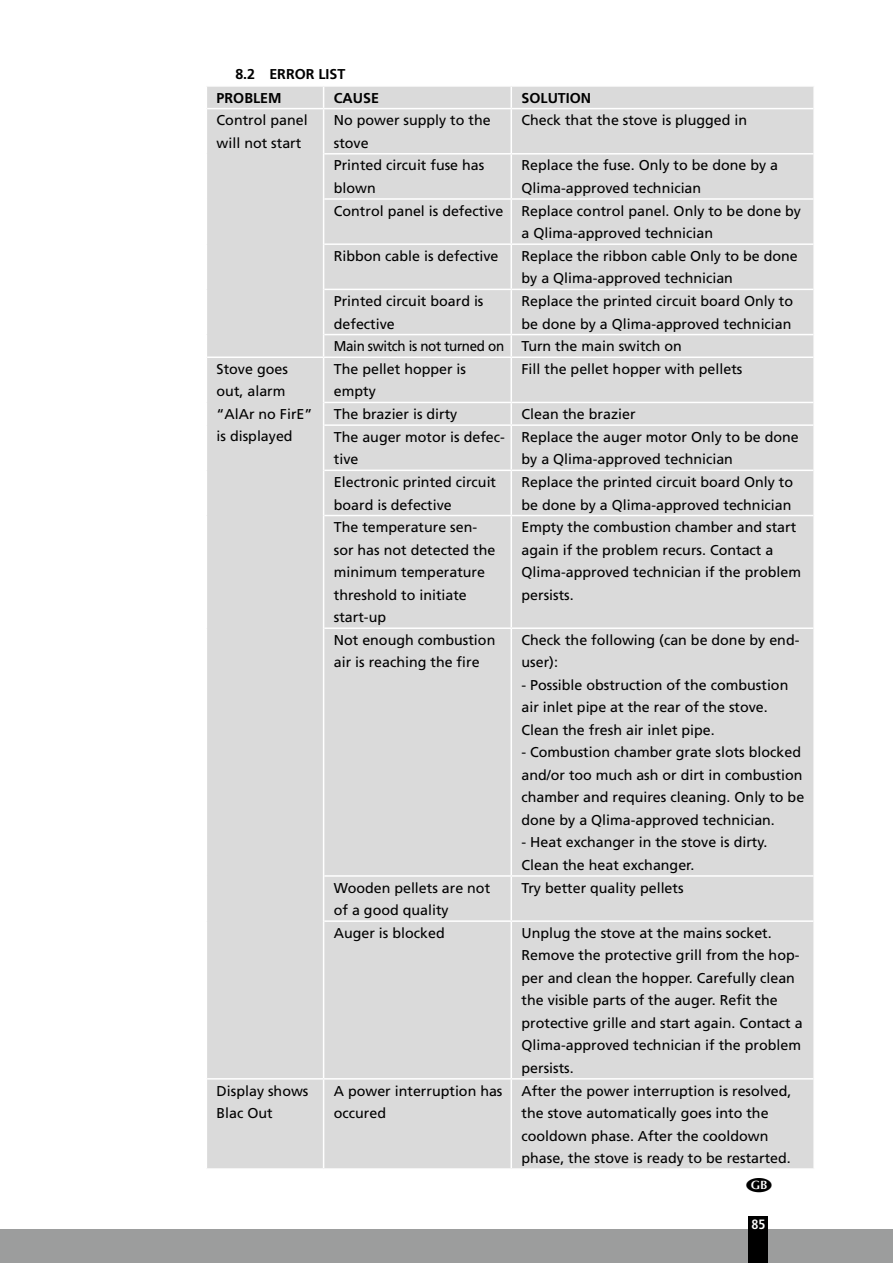
<style>
.page{position:relative;width:893px;height:1263px;background:#fff}
.page>*{position:absolute;margin:0;border:0;box-sizing:border-box;transform-origin:0 0}
.t1{font:14.25px/22.5px "Frutiger LT Std";color:#000}
.t2{font:14.25px "Frutiger LT Std";letter-spacing:-.025em;color:#000;scale:.94 1}
.t3{font:700 14.25px/23.4px "Frutiger LT Std";color:#000}
.t4{font:700 condensed 13.5px "Frutiger LT Std";color:#fff}
</style>
<div class="page">
<div style="left:0;top:1229px;width:893px;height:34px;background:#9c9d9d"></div>
<div style="left:748px;top:1216px;width:20px;height:47px;background:#000"></div>
<div style="left:207px;top:87px;width:606px;height:1081px;background:#dadada"></div>
<svg style="left:323px;top:87px;width:1px;height:21px"></svg>
<hr style="left:510px;top:87px;width:2px;height:21px;background:#fff">
<hr style="left:323px;top:109px;width:1px;height:45px;background:#fff">
<hr style="left:510px;top:109px;width:2px;height:44px;background:#fff">
<hr style="left:323px;top:154px;width:1px;height:45px;background:#fff">
<hr style="left:510px;top:155px;width:2px;height:43px;background:#fff">
<hr style="left:323px;top:199px;width:1px;height:45px;background:#fff">
<hr style="left:510px;top:200px;width:2px;height:43px;background:#fff">
<hr style="left:323px;top:244px;width:1px;height:45px;background:#fff">
<hr style="left:510px;top:245px;width:2px;height:44px;background:#fff">
<hr style="left:323px;top:289px;width:1px;height:46px;background:#fff">
<hr style="left:510px;top:290px;width:2px;height:44px;background:#fff">
<svg style="left:323px;top:335px;width:1px;height:21px"></svg>
<hr style="left:510px;top:335px;width:2px;height:21px;background:#fff">
<hr style="left:323px;top:358px;width:1px;height:44px;background:#fff">
<hr style="left:510px;top:358px;width:2px;height:44px;background:#fff">
<svg style="left:323px;top:402px;width:1px;height:23px"></svg>
<hr style="left:510px;top:403px;width:2px;height:21px;background:#fff">
<hr style="left:323px;top:425px;width:1px;height:45px;background:#fff">
<hr style="left:510px;top:426px;width:2px;height:44px;background:#fff">
<hr style="left:323px;top:470px;width:1px;height:45px;background:#fff">
<hr style="left:510px;top:471px;width:2px;height:44px;background:#fff">
<hr style="left:323px;top:515px;width:1px;height:113px;background:#fff">
<hr style="left:510px;top:516px;width:2px;height:111px;background:#fff">
<hr style="left:323px;top:628px;width:1px;height:248px;background:#fff">
<hr style="left:510px;top:629px;width:2px;height:246px;background:#fff">
<hr style="left:323px;top:876px;width:1px;height:45px;background:#fff">
<hr style="left:510px;top:877px;width:2px;height:43px;background:#fff">
<hr style="left:323px;top:921px;width:1px;height:157px;background:#fff">
<hr style="left:510px;top:922px;width:2px;height:156px;background:#fff">
<hr style="left:323px;top:1079px;width:1px;height:89px;background:#fff">
<hr style="left:510px;top:1079px;width:2px;height:89px;background:#fff">
<hr style="left:207px;top:108px;width:117px;height:1px;background:#fff">
<hr style="left:324px;top:108px;width:187px;height:1px;background:#fff">
<hr style="left:511px;top:108px;width:302px;height:1px;background:#fff">
<hr style="left:324px;top:153px;width:187px;height:2px;background:#fff">
<hr style="left:511px;top:153px;width:302px;height:2px;background:#fff">
<hr style="left:324px;top:198px;width:187px;height:2px;background:#fff">
<hr style="left:511px;top:198px;width:302px;height:2px;background:#fff">
<hr style="left:324px;top:243px;width:187px;height:2px;background:#fff">
<hr style="left:511px;top:243px;width:302px;height:2px;background:#fff">
<hr style="left:324px;top:289px;width:187px;height:1px;background:#fff">
<hr style="left:511px;top:289px;width:302px;height:1px;background:#fff">
<hr style="left:324px;top:334px;width:187px;height:1px;background:#fff">
<hr style="left:511px;top:334px;width:302px;height:1px;background:#fff">
<hr style="left:207px;top:356px;width:117px;height:2px;background:#fff">
<hr style="left:324px;top:356px;width:187px;height:2px;background:#fff">
<hr style="left:511px;top:356px;width:302px;height:2px;background:#fff">
<hr style="left:324px;top:402px;width:187px;height:1px;background:#fff">
<hr style="left:511px;top:402px;width:302px;height:1px;background:#fff">
<hr style="left:324px;top:424px;width:187px;height:2px;background:#fff">
<hr style="left:511px;top:424px;width:302px;height:2px;background:#fff">
<hr style="left:324px;top:470px;width:187px;height:1px;background:#fff">
<hr style="left:511px;top:470px;width:302px;height:1px;background:#fff">
<hr style="left:324px;top:515px;width:187px;height:1px;background:#fff">
<hr style="left:511px;top:515px;width:302px;height:1px;background:#fff">
<hr style="left:324px;top:627px;width:187px;height:2px;background:#fff">
<hr style="left:511px;top:627px;width:302px;height:2px;background:#fff">
<hr style="left:324px;top:875px;width:187px;height:2px;background:#fff">
<hr style="left:511px;top:875px;width:302px;height:2px;background:#fff">
<hr style="left:324px;top:920px;width:187px;height:2px;background:#fff">
<hr style="left:511px;top:920px;width:302px;height:2px;background:#fff">
<hr style="left:207px;top:1078px;width:117px;height:1px;background:#fff">
<hr style="left:324px;top:1078px;width:187px;height:1px;background:#fff">
<hr style="left:511px;top:1078px;width:302px;height:1px;background:#fff">
<p class="t3" style="left:217px;top:63px;width:130px;text-indent:19px">8.2 ERROR LIST<br>PROBLEM</p>
<p class="t3" style="left:334px;top:86px;width:47px">CAUSE</p>
<p class="t3" style="left:521px;top:86px;width:71px">SOLUTION</p>
<p class="t1" style="left:217px;top:109px;width:93px">Control panel will not start</p>
<p class="t1" style="left:334px;top:109px;width:158px">No power supply to the stove</p>
<p class="t1" style="left:521px;top:109px;width:227px">Check that the stove is plugged in</p>
<p class="t1" style="left:334px;top:154px;width:152px">Printed circuit fuse has blown</p>
<p class="t1" style="left:521px;top:154px;width:258px">Replace the fuse. Only to be done by a<br>Qlima-approved technician</p>
<p class="t1" style="left:334px;top:200px;width:171px">Control panel is defective</p>
<p class="t1" style="left:521px;top:200px;width:281px">Replace control panel. Only to be done by a Qlima-approved technician</p>
<p class="t1" style="left:334px;top:245px;width:166px">Ribbon cable is defective</p>
<p class="t1" style="left:521px;top:245px;width:278px">Replace the ribbon cable Only to be done by a Qlima-approved technician</p>
<p class="t1" style="left:334px;top:290px;width:151px">Printed circuit board is defective</p>
<p class="t1" style="left:521px;top:290px;width:273px">Replace the printed circuit board Only to</p>
<p class="t1" style="left:521px;top:312px;width:272px">be done by a Qlima-approved technician</p>
<p class="t2" style="left:334px;top:338px;width:372px">Main switch is not turned on Turn the main switch on</p>
<p class="t1" style="left:217px;top:358px;width:97px">Stove goes out, alarm “AlAr no FirE” is displayed</p>
<p class="t1" style="left:334px;top:358px;width:134px">The pellet hopper is empty</p>
<p class="t1" style="left:521px;top:358px;width:222px">Fill the pellet hopper with pellets</p>
<p class="t1" style="left:334px;top:403px;width:125px">The brazier is dirty</p>
<p class="t1" style="left:521px;top:403px;width:116px">Clean the brazier</p>
<p class="t1" style="left:334px;top:426px;width:173px">The auger motor is defec&shy;tive</p>
<p class="t1" style="left:521px;top:426px;width:279px">Replace the auger motor Only to be done by a Qlima-approved technician</p>
<p class="t1" style="left:334px;top:471px;width:164px">Electronic printed circuit board is defective</p>
<p class="t1" style="left:521px;top:471px;width:273px">Replace the printed circuit board Only to be done by a Qlima-approved technician</p>
<p class="t1" style="left:334px;top:516px;width:163px">The temperature sen&shy;sor has not detected the minimum temperature threshold to initiate start-up</p>
<p class="t1" style="left:521px;top:516px;width:281px">Empty the combustion chamber and start again if the problem recurs. Contact a<br>Qlima-approved technician if the problem persists.</p>
<p class="t1" style="left:334px;top:629px;width:163px">Not enough combustion air is reaching the fire</p>
<p class="t1" style="left:521px;top:629px;width:279px">Check the following (can be done by end&shy;user):</p>
<p class="t1" style="left:521px;top:674px;width:268px">- Possible obstruction of the combustion air inlet pipe at the rear of the stove.<br>Clean the fresh air inlet pipe.</p>
<p class="t1" style="left:521px;top:741px;width:284px">- Combustion chamber grate slots blocked and/or too much ash or dirt in combustion chamber and requires cleaning. Only to be done by a Qlima-approved technician.</p>
<p class="t1" style="left:521px;top:831px;width:248px">- Heat exchanger in the stove is dirty.<br>Clean the heat exchanger.</p>
<p class="t1" style="left:334px;top:876px;width:158px">Wooden pellets are not of a good quality</p>
<p class="t1" style="left:521px;top:876px;width:164px">Try better quality pellets</p>
<p class="t1" style="left:334px;top:922px;width:112px">Auger is blocked</p>
<p class="t1" style="left:521px;top:922px;width:283px">Unplug the stove at the mains socket.<br>Remove the protective grill from the hop&shy;per and clean the hopper. Carefully clean the visible parts of the auger. Refit the protective grille and start again. Contact a Qlima-approved technician if the problem persists.</p>
<p class="t1" style="left:217px;top:1079px;width:93px">Display shows<br>Blac Out</p>
<p class="t1" style="left:334px;top:1079px;width:170px">A power interruption has occured</p>
<p class="t1" style="left:521px;top:1079px;width:272px">After the power interruption is resolved, the stove automatically goes into the cooldown phase. After the cooldown phase, the stove is ready to be restarted.</p>
<p class="t4" style="left:751px;top:1216px;width:16px">85</p>
</div>
